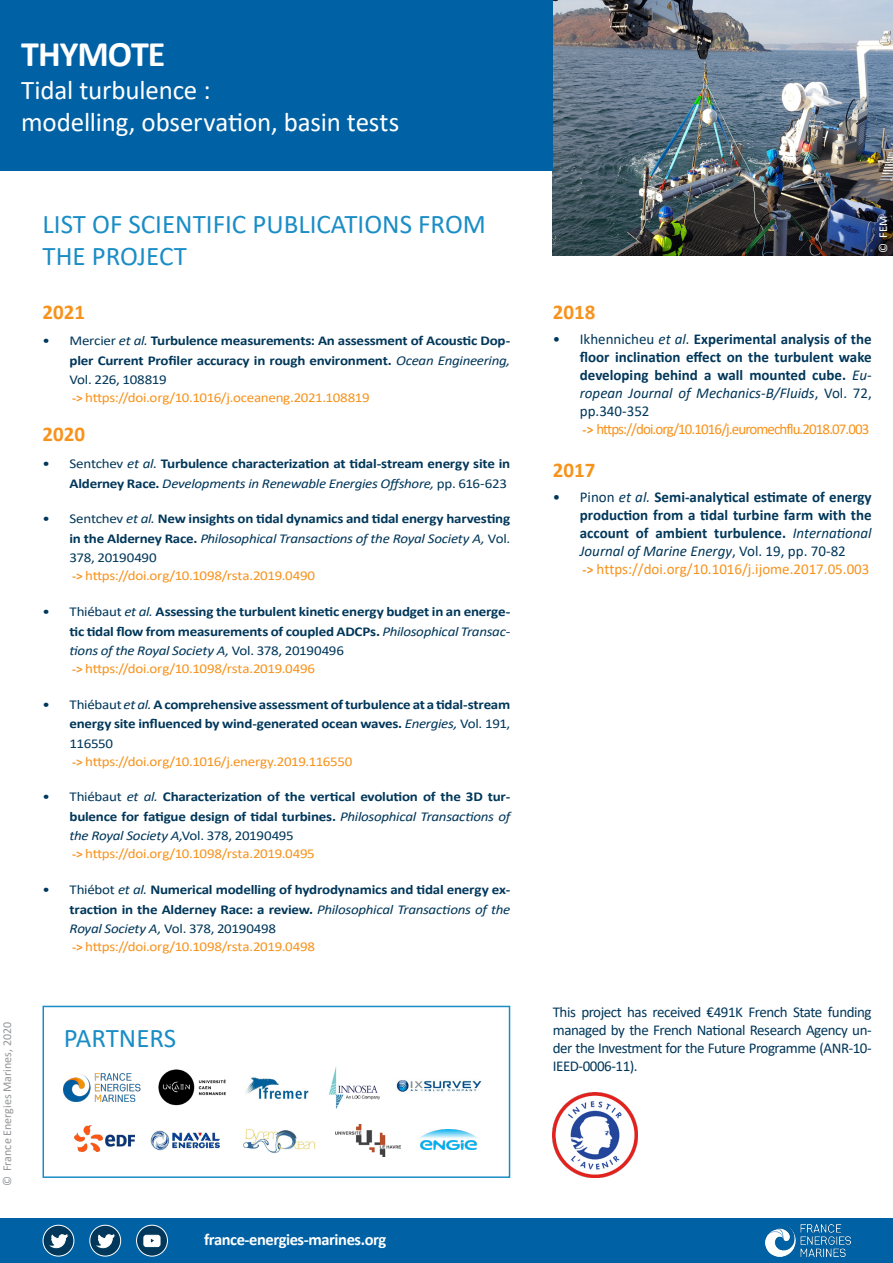
<style>
.page{position:relative;width:893px;height:1263px;background:#fff}
.page>*{position:absolute;margin:0;border:0;box-sizing:border-box;transform-origin:0 0}
.t1{font:700 36px "Calibri";letter-spacing:-.03em;color:#fff}
.t2{font:27px/32.4px "Calibri";color:#1a8dc6}
.t3{font:27px "Calibri";letter-spacing:-.005em;color:#fff}
.t4{font:700 21px "Calibri";color:#f7931d}
.t5{font:700 16.5px "Calibri";letter-spacing:-.025em;color:#fff}
.t6{font:700 15px/18px "Calibri";color:#00375a;text-align:justify}
.t7{font:15px/18px "Calibri";letter-spacing:-.03em;color:#00375a;text-align:justify}
.t8{font:15px "Calibri";letter-spacing:-.06em;color:#f7931d}
.t9{font:15px "Calibri";color:#f7931d}
.t10{font:700 13.5px/19.5px "Calibri";letter-spacing:-.015em;color:#00375a;text-align:justify;scale:1.11 1}
.t11{font:13.5px "Calibri";letter-spacing:-.02em;color:#f7931d;scale:1.11 1}
.t12{font:12px "Calibri";color:#939598}
.t13{font:12px "Calibri";color:#fff}
.s1{font-weight:400}
.s2{font-weight:400;font-style:italic}
.s3{font-weight:700;font-size:12.15px}
.s4{font-weight:700;font-size:13.5px}
</style>
<div class="page">
<img style="left:553px;top:0;width:340px;height:255px">
<div style="left:0;top:0;width:553px;height:170px;background:#0062a5"></div>
<div style="left:0;top:1218px;width:893px;height:45px;background:#0062a5"></div>
<img style="left:765px;top:1224px;width:85px;height:32px">
<div style="left:43px;top:1006px;width:467px;height:172px;border:2px solid #1a8dc6"></div>
<img style="left:553px;top:1092px;width:85px;height:85px">
<div style="left:43px;top:1225px;width:31px;height:31px;background:#00375b;border-radius:50%"></div>
<div style="left:43px;top:1225px;width:31px;height:31px;border:1px solid #fff;border-radius:50%"></div>
<svg style="left:51px;top:1234px;width:16px;height:14px"></svg>
<div style="left:90px;top:1225px;width:31px;height:31px;background:#00375b;border-radius:50%"></div>
<div style="left:89px;top:1225px;width:32px;height:31px;border:1px solid #fff;border-radius:50%"></div>
<svg style="left:98px;top:1234px;width:16px;height:14px"></svg>
<svg style="left:137px;top:1225px;width:30px;height:31px"></svg>
<div style="left:136px;top:1225px;width:32px;height:31px;border:1px solid #fff;border-radius:15px"></div>
<svg style="left:144px;top:1235px;width:16px;height:11px"></svg>
<img style="left:158px;top:1069px;width:68px;height:37px">
<img style="left:64px;top:1073px;width:77px;height:28px">
<img style="left:420px;top:1129px;width:57px;height:20px">
<img style="left:243px;top:1129px;width:73px;height:25px">
<img style="left:151px;top:1131px;width:69px;height:19px">
<img style="left:245px;top:1077px;width:63px;height:22px">
<img style="left:74px;top:1126px;width:60px;height:25px">
<img style="left:330px;top:1067px;width:50px;height:41px">
<img style="left:335px;top:1124px;width:65px;height:32px">
<img style="left:396px;top:1080px;width:86px;height:12px">
<p class="t1" style="left:21px;top:29px;width:146px">THYMOTE</p>
<p class="t3" style="left:21px;top:71px;width:191px">Tidal turbulence :</p>
<p class="t3" style="left:21px;top:103px;width:379px">modelling, observation, basin tests</p>
<p class="t12" style="left:-1px;top:1186px;width:166px;rotate:-90deg">© France Energies Marines, 2020</p>
<p class="t2" style="left:43px;top:207px;width:445px">LIST OF SCIENTIFIC PUBLICATIONS FROM<br>THE PROJECT</p>
<p class="t4" style="left:43px;top:297px;width:44px">2021</p>
<p class="t10" style="left:70px;top:331px;width:399px;text-indent:-27px"><span class="s1">• Mercier</span> <span class="s2">et al.</span> Turbulence measurements: An assessment of Acoustic Dop&shy;pler Current Profiler accuracy in rough environment. <span class="s2">Ocean Engineering, </span><span class="s1">Vol. 226, 108819</span></p>
<p class="t11" style="left:72px;top:388px;width:269px"><span class="s3">-&gt;</span> https://doi.org/10.1016/j.oceaneng.2021.108819</p>
<p class="t4" style="left:43px;top:420px;width:44px">2020</p>
<p class="t10" style="left:43px;top:454px;width:423px;text-align:right"><span class="s1">• Sentchev</span> <span class="s2">et al.</span> Turbulence characterization at tidal-stream energy site in<br>Alderney Race. <span class="s2">Developments in Renewable Energies Offshore,</span> <span class="s1">pp. 616-623</span></p>
<p class="t10" style="left:70px;top:509px;width:399px;text-indent:-27px"><span class="s1">• Sentchev</span> <span class="s2">et al.</span> New insights on tidal dynamics and tidal energy harvesting in the Alderney Race. <span class="s2">Philosophical Transactions of the Royal Society A,</span> <span class="s1">Vol.<br>378, 20190490</span></p>
<p class="t11" style="left:72px;top:566px;width:220px"><span class="s3">-&gt;</span> https://doi.org/10.1098/rsta.2019.0490</p>
<p class="t10" style="left:70px;top:602px;width:399px;text-indent:-27px"><span class="s1">• Thiébaut</span> <span class="s2">et al.</span> Assessing the turbulent kinetic energy budget in an energe&shy;tic tidal flow from measurements of coupled ADCPs. <span class="s2">Philosophical Transac&shy;tions of the Royal Society A,</span> <span class="s1">Vol. 378, 20190496</span></p>
<p class="t11" style="left:72px;top:659px;width:220px"><span class="s3">-&gt;</span> https://doi.org/10.1098/rsta.2019.0496</p>
<p class="t10" style="left:70px;top:694px;width:399px;text-indent:-27px"><span class="s1">• Thiébaut</span> <span class="s2">et al.</span> A comprehensive assessment of turbulence at a tidal-stream energy site influenced by wind-generated ocean waves. <span class="s2">Energies,</span> <span class="s1">Vol. 191, 116550</span></p>
<p class="t11" style="left:72px;top:752px;width:254px"><span class="s3">-&gt;</span> https://doi.org/10.1016/j.energy.2019.116550</p>
<p class="t10" style="left:70px;top:787px;width:399px;text-indent:-27px"><span class="s1">• Thiébaut</span> <span class="s2">et al.</span> Characterization of the vertical evolution of the 3D tur&shy;bulence for fatigue design of tidal turbines. <span class="s2">Philosophical Transactions of the Royal Society A,</span><span class="s1">Vol. 378, 20190495</span></p>
<p class="t11" style="left:72px;top:844px;width:220px"><span class="s3">-&gt;</span> https://doi.org/10.1098/rsta.2019.0495</p>
<p class="t10" style="left:70px;top:880px;width:399px;text-indent:-27px"><span class="s1">• Thiébot</span> <span class="s2">et al.</span> Numerical modelling of hydrodynamics and tidal energy ex&shy;traction in the Alderney Race: a review. <span class="s2">Philosophical Transactions of the Royal Society A,</span> <span class="s1">Vol. 378, 20190498</span></p>
<p class="t11" style="left:72px;top:937px;width:220px"><span class="s3">-&gt;</span> https://doi.org/10.1098/rsta.2019.0498</p>
<p class="t2" style="left:64px;top:1021px;width:114px">PARTNERS</p>
<p class="t5" style="left:204px;top:1227px;width:184px">france-energies-marines.org</p>
<p class="t13" style="left:875px;top:253px;width:39px;rotate:-90deg">© FEM</p>
<p class="t4" style="left:553px;top:297px;width:44px">2018</p>
<p class="t6" style="left:580px;top:330px;width:293px;text-indent:-27px"><span class="s1">• Ikhennicheu</span> <span class="s2">et al.</span> Experimental analysis of the floor inclination effect on the turbulent wake developing behind a wall mounted cube. <span class="s2">Eu&shy;ropean Journal of Mechanics-B/Fluids</span><span class="s1">, Vol. 72, pp.340-352</span></p>
<p class="t8" style="left:583px;top:419px;width:288px"><span class="s4">-&gt;</span> https://doi.org/10.1016/j.euromechflu.2018.07.003</p>
<p class="t4" style="left:553px;top:455px;width:44px">2017</p>
<p class="t6" style="left:580px;top:488px;width:293px;text-indent:-27px"><span class="s1">• Pinon</span> <span class="s2">et al.</span> Semi-analytical estimate of energy production from a tidal turbine farm with the account of ambient turbulence. <span class="s2">International Journal of Marine Energy</span><span class="s1">, Vol. 19, pp. 70-82</span></p>
<p class="t9" style="left:583px;top:559px;width:288px"><span class="s4">-&gt;</span> https://doi.org/10.1016/j.ijome.2017.05.003</p>
<p class="t7" style="left:553px;top:1002px;width:320px">This project has received €491K French State funding managed by the French National Research Agency un&shy;der the Investment for the Future Programme (ANR-10- IEED-0006-11).</p>
</div>
